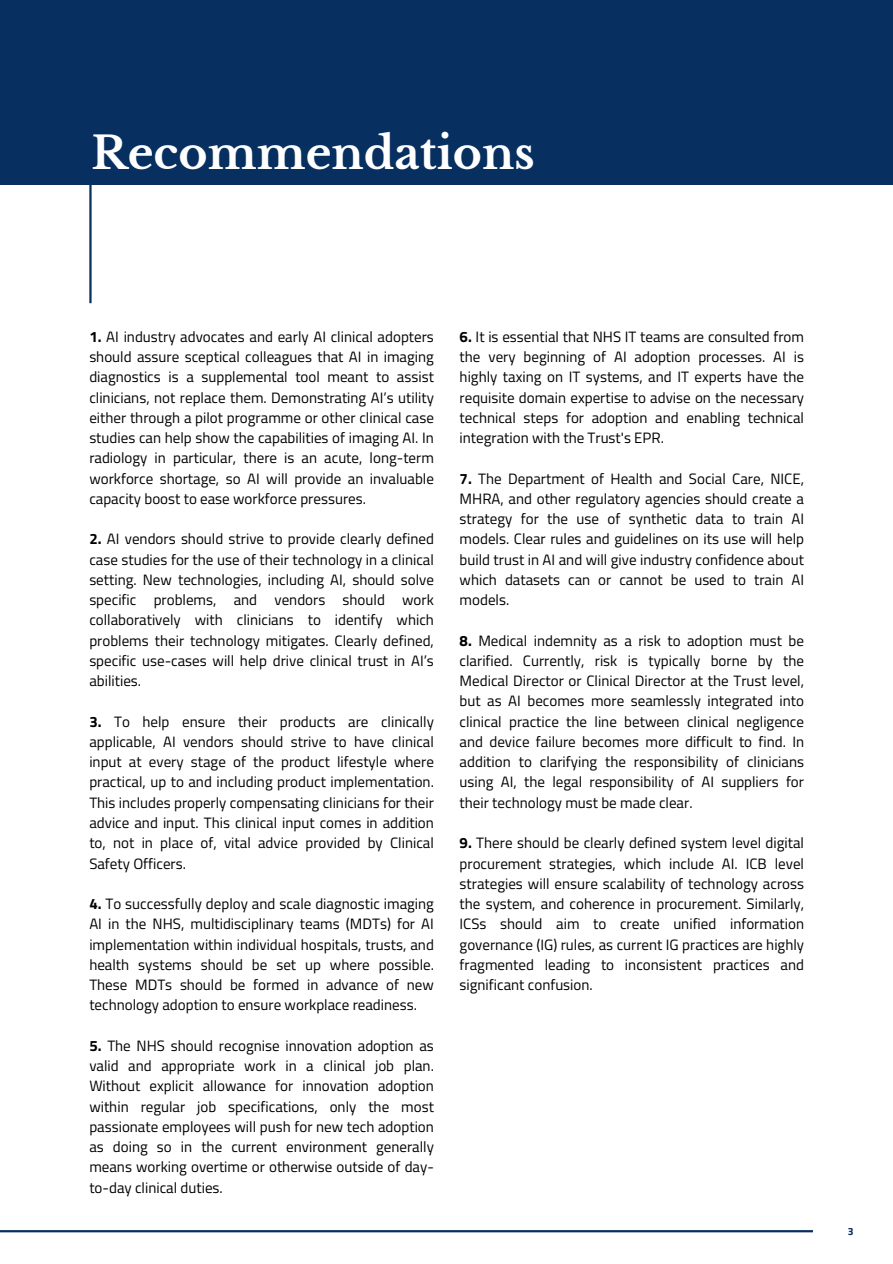
<style>
.page{position:relative;width:893px;height:1264px;background:#fff}
.page>*{position:absolute;margin:0;border:0;box-sizing:border-box;transform-origin:0 0}
.t1{font:700 44.25px "Libre Baskerville";color:#fff}
.t2{font:15px/20.2px "Titillium Web";color:#000;text-align:justify}
.t3{font:700 10.5px "Titillium Web";color:#072f5f}
.s1{font-weight:700}
</style>
<div class="page">
<div style="left:0;top:0;width:892px;height:184px;background:#072f5f"></div>
<hr style="left:89px;top:184px;width:3px;height:119px;background:#072f5f">
<hr style="left:0;top:1230px;width:812px;height:2px;background:#072f5f">
<h1 class="t1" style="left:92px;top:126px;width:444px">Recommendations</h1>
<p class="t2" style="left:89px;top:326px;width:346px"><span class="s1">1.</span> AI industry advocates and early AI clinical adopters should assure sceptical colleagues that AI in imaging diagnostics is a supplemental tool meant to assist clinicians, not replace them. Demonstrating AI’s utility either through a pilot programme or other clinical case studies can help show the capabilities of imaging AI. In radiology in particular, there is an acute, long-term workforce shortage, so AI will provide an invaluable capacity boost to ease workforce pressures.</p>
<p class="t2" style="left:89px;top:528px;width:346px"><span class="s1">2.</span> AI vendors should strive to provide clearly defined case studies for the use of their technology in a clinical setting. New technologies, including AI, should solve specific problems, and vendors should work collaboratively with clinicians to identify which problems their technology mitigates. Clearly defined, specific use-cases will help drive clinical trust in AI’s abilities.</p>
<p class="t2" style="left:89px;top:711px;width:346px"><span class="s1">3.</span> To help ensure their products are clinically applicable, AI vendors should strive to have clinical input at every stage of the product lifestyle where practical, up to and including product implementation.<br>This includes properly compensating clinicians for their advice and input. This clinical input comes in addition to, not in place of, vital advice provided by Clinical Safety Officers.</p>
<p class="t2" style="left:89px;top:893px;width:346px"><span class="s1">4.</span> To successfully deploy and scale diagnostic imaging AI in the NHS, multidisciplinary teams (MDTs) for AI implementation within individual hospitals, trusts, and health systems should be set up where possible.<br>These MDTs should be formed in advance of new technology adoption to ensure workplace readiness.</p>
<p class="t2" style="left:89px;top:1035px;width:346px"><span class="s1">5.</span> The NHS should recognise innovation adoption as valid and appropriate work in a clinical job plan.<br>Without explicit allowance for innovation adoption within regular job specifications, only the most passionate employees will push for new tech adoption as doing so in the current environment generally means working overtime or otherwise outside of day&shy;to-day clinical duties.</p>
<p class="t2" style="left:459px;top:326px;width:346px"><span class="s1">6.</span> It is essential that NHS IT teams are consulted from the very beginning of AI adoption processes. AI is highly taxing on IT systems, and IT experts have the requisite domain expertise to advise on the necessary technical steps for adoption and enabling technical integration with the Trust's EPR.</p>
<p class="t2" style="left:459px;top:468px;width:346px"><span class="s1">7.</span> The Department of Health and Social Care, NICE, MHRA, and other regulatory agencies should create a strategy for the use of synthetic data to train AI models. Clear rules and guidelines on its use will help build trust in AI and will give industry confidence about which datasets can or cannot be used to train AI models.</p>
<p class="t2" style="left:459px;top:630px;width:346px"><span class="s1">8.</span> Medical indemnity as a risk to adoption must be clarified. Currently, risk is typically borne by the Medical Director or Clinical Director at the Trust level, but as AI becomes more seamlessly integrated into clinical practice the line between clinical negligence and device failure becomes more difficult to find. In addition to clarifying the responsibility of clinicians using AI, the legal responsibility of AI suppliers for their technology must be made clear.</p>
<p class="t2" style="left:459px;top:832px;width:346px"><span class="s1">9.</span> There should be clearly defined system level digital procurement strategies, which include AI. ICB level strategies will ensure scalability of technology across the system, and coherence in procurement. Similarly, ICSs should aim to create unified information governance (IG) rules, as current IG practices are highly fragmented leading to inconsistent practices and significant confusion.</p>
<p class="t3" style="left:847px;top:1222px;width:7px">3</p>
</div>
